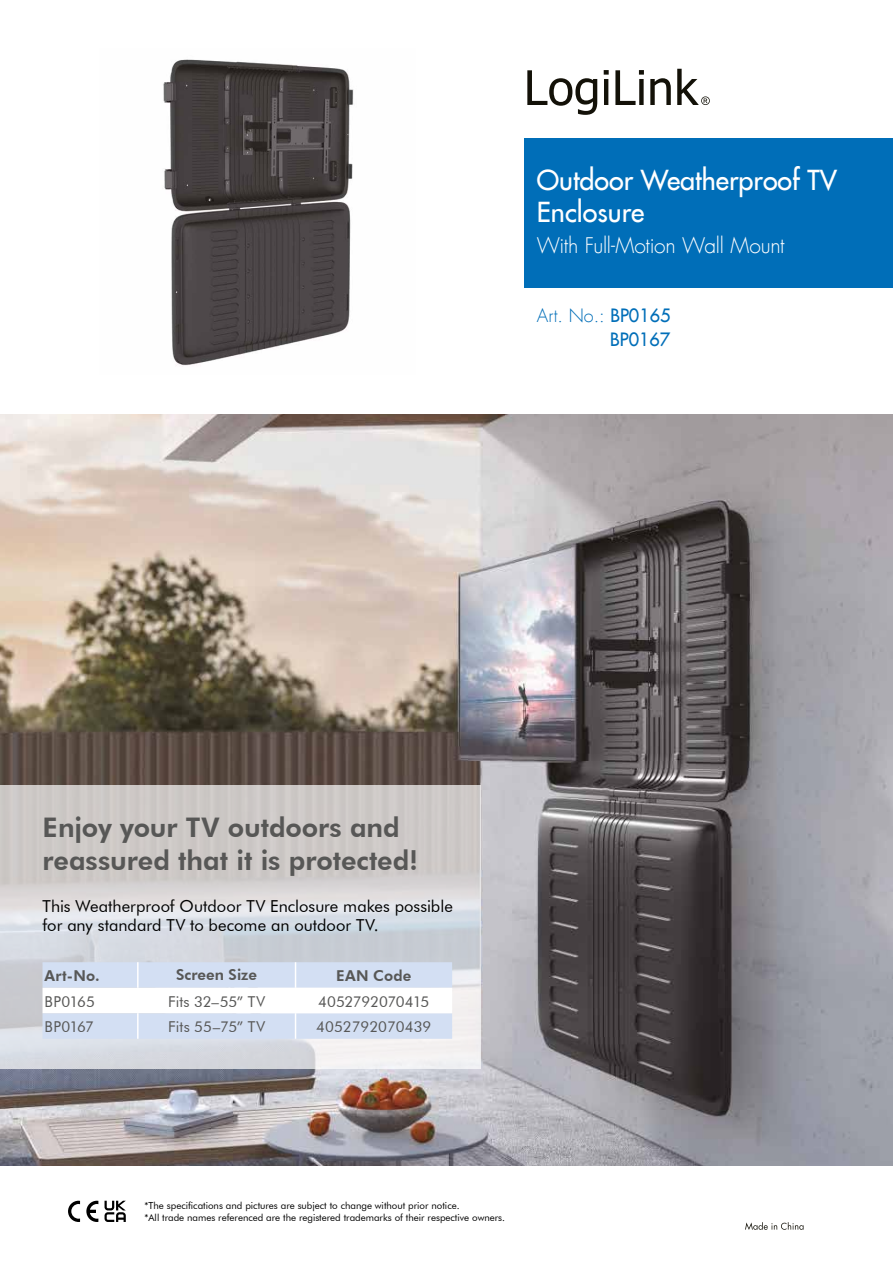
<style>
.page{position:relative;width:893px;height:1263px;background:#fff}
.page>*{position:absolute;margin:0;border:0;box-sizing:border-box;transform-origin:0 0}
.t1{font:800 27px/32.4px "Futura BT";color:#575756}
.t2{font:27px/31.5px "Futura LT";color:#fff}
.t3{font:300 21px "Futura LT";letter-spacing:-.015em;color:#fff}
.t4{font:18px/23.9px "Futura LT";color:#006eb8;text-align:right}
.t5{font:16.5px/19.8px "Futura BT";color:#000}
.t6{font:15px "Futura BT";color:#575756}
.t7{font:800 15px "Futura BT";color:#575756}
.t8{font:15px "Futura BT";letter-spacing:-.025em;color:#575756}
.t9{font:9.75px/11.7px "Futura BT";color:#000}
.s1{font-weight:300}
</style>
<div class="page">
<svg style="left:68px;top:1201px;width:12px;height:21px"></svg>
<svg style="left:86px;top:1201px;width:12px;height:21px"></svg>
<svg style="left:105px;top:1201px;width:21px;height:21px"></svg>
<svg style="left:527px;top:69px;width:183px;height:46px"></svg>
<img style="left:163px;top:59px;width:191px;height:307px">
<img style="left:0;top:415px;width:893px;height:750px">
<svg style="left:745px;top:1222px;width:58px;height:8px"></svg>
<div style="left:524px;top:138px;width:369px;height:150px;background:#006eb8"></div>
<svg style="left:0;top:786px;width:480px;height:283px"></svg>
<svg style="left:43px;top:962px;width:409px;height:77px"></svg>
<h1 class="t2" style="left:537px;top:165px;width:302px">Outdoor Weatherproof TV<br>Enclosure</h1>
<h2 class="t3" style="left:537px;top:233px;width:249px">With Full-Motion Wall Mount</h2>
<h3 class="t4" style="left:537px;top:304px;width:135px"><span class="s1">Art. No.:</span> BP0165<br>BP0167</h3>
<h1 class="t1" style="left:43px;top:811px;width:377px">Enjoy your TV outdoors and reassured that it is protected!</h1>
<h3 class="t5" style="left:43px;top:896px;width:412px">This Weatherproof Outdoor TV Enclosure makes possible for any standard TV to become an outdoor TV.</h3>
<h3 class="t7" style="left:45px;top:967px;width:57px">Art-No.</h3>
<h3 class="t7" style="left:176px;top:966px;width:82px">Screen Size</h3>
<h3 class="t7" style="left:336px;top:967px;width:77px">EAN Code</h3>
<h3 class="t6" style="left:45px;top:992px;width:52px">BP0165</h3>
<h3 class="t6" style="left:168px;top:992px;width:99px">Fits 32–55” TV</h3>
<h3 class="t8" style="left:318px;top:992px;width:113px">4052792070415</h3>
<h3 class="t6" style="left:45px;top:1018px;width:51px">BP0167</h3>
<h3 class="t6" style="left:168px;top:1018px;width:98px">Fits 55–75” TV</h3>
<h3 class="t6" style="left:316px;top:1018px;width:117px">4052792070439</h3>
<p class="t9" style="left:145px;top:1200px;width:362px">*The specifications and pictures are subject to change without prior notice.<br>*All trade names referenced are the registered trademarks of their respective owners.</p>
</div>
